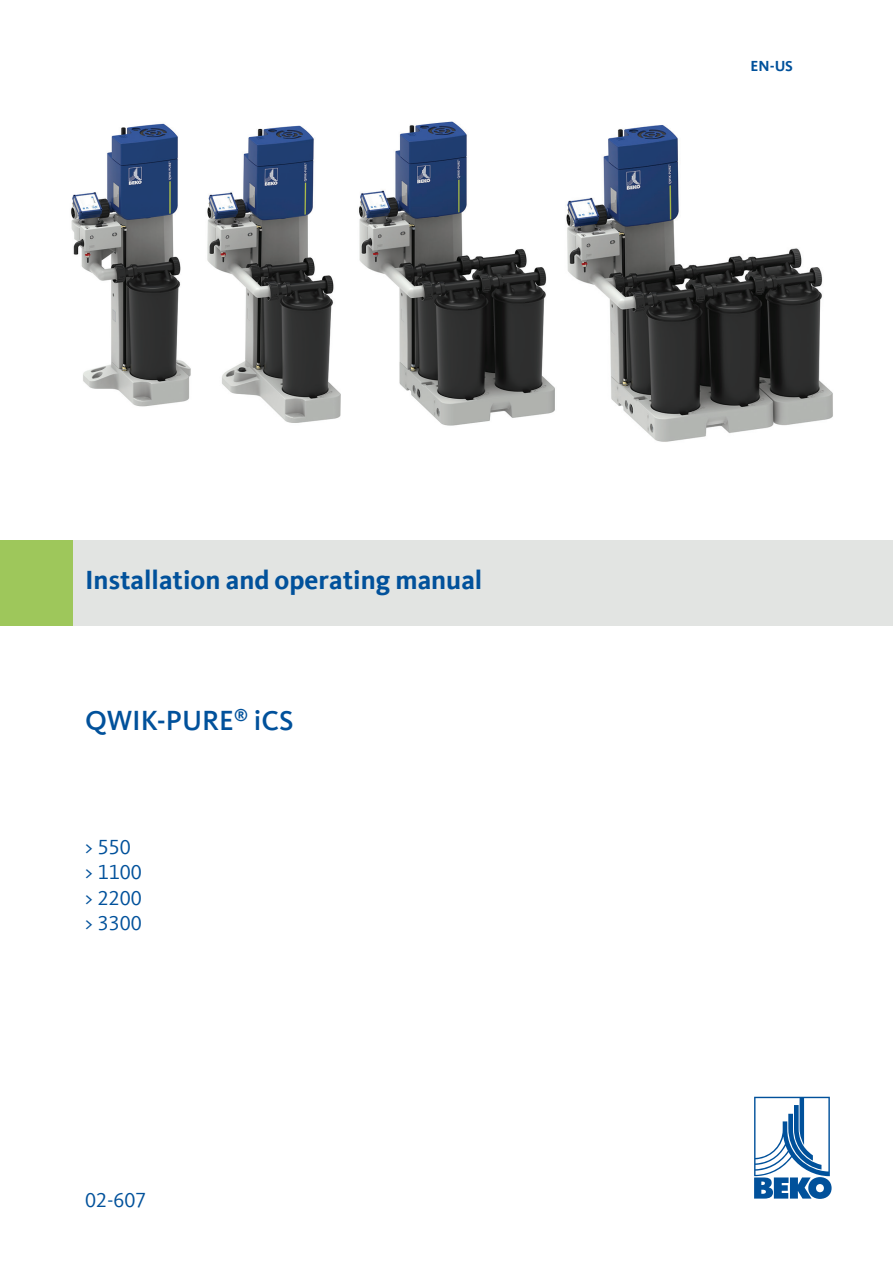
<style>
.page{position:relative;width:893px;height:1263px;background:#fff}
.page>*{position:absolute;margin:0;border:0;box-sizing:border-box;transform-origin:0 0}
.F_-_PRODUCTDESCRIPTION{font:500 28.5px "Kievit Offc Pro";color:#01519b}
.F_-_TITLE{font:700 27px "Kievit Offc Pro";color:#01519b}
.F_-_DOC-NO{font:21px "Kievit Offc Pro";color:#01519b}
.F_-_LANGUAGE{font:700 15px "Kievit Offc Pro";color:#01519b}
</style>
<div class="page">
<div style="left:0;top:540px;width:893px;height:85px;background:#dde0dd"></div>
<div style="left:0;top:540px;width:72px;height:85px;background:#9ec75b"></div>
<img style="left:71px;top:123px;width:120px;height:284px">
<img style="left:207px;top:125px;width:134px;height:298px">
<img style="left:358px;top:121px;width:197px;height:305px">
<img style="left:566px;top:125px;width:267px;height:317px">
<svg style="left:754px;top:1097px;width:78px;height:102px"></svg>
<p class="F_-_TITLE" style="left:85px;top:564px;width:399px">Installation and operating manual</p>
<p class="F_-_PRODUCTDESCRIPTION" style="left:85px;top:703px;width:210px">QWIK‑PURE<sup>®</sup> iCS</p>
<p class="F_-_DOC-NO" style="left:85px;top:834px;width:47px">&gt; 550</p>
<p class="F_-_DOC-NO" style="left:85px;top:859px;width:58px">&gt; 1100</p>
<p class="F_-_DOC-NO" style="left:85px;top:885px;width:58px">&gt; 2200</p>
<p class="F_-_DOC-NO" style="left:85px;top:910px;width:58px">&gt; 3300</p>
<p class="F_-_DOC-NO" style="left:85px;top:1187px;width:63px">02-607</p>
<p class="F_-_LANGUAGE" style="left:751px;top:57px;width:44px">EN-US</p>
</div>
